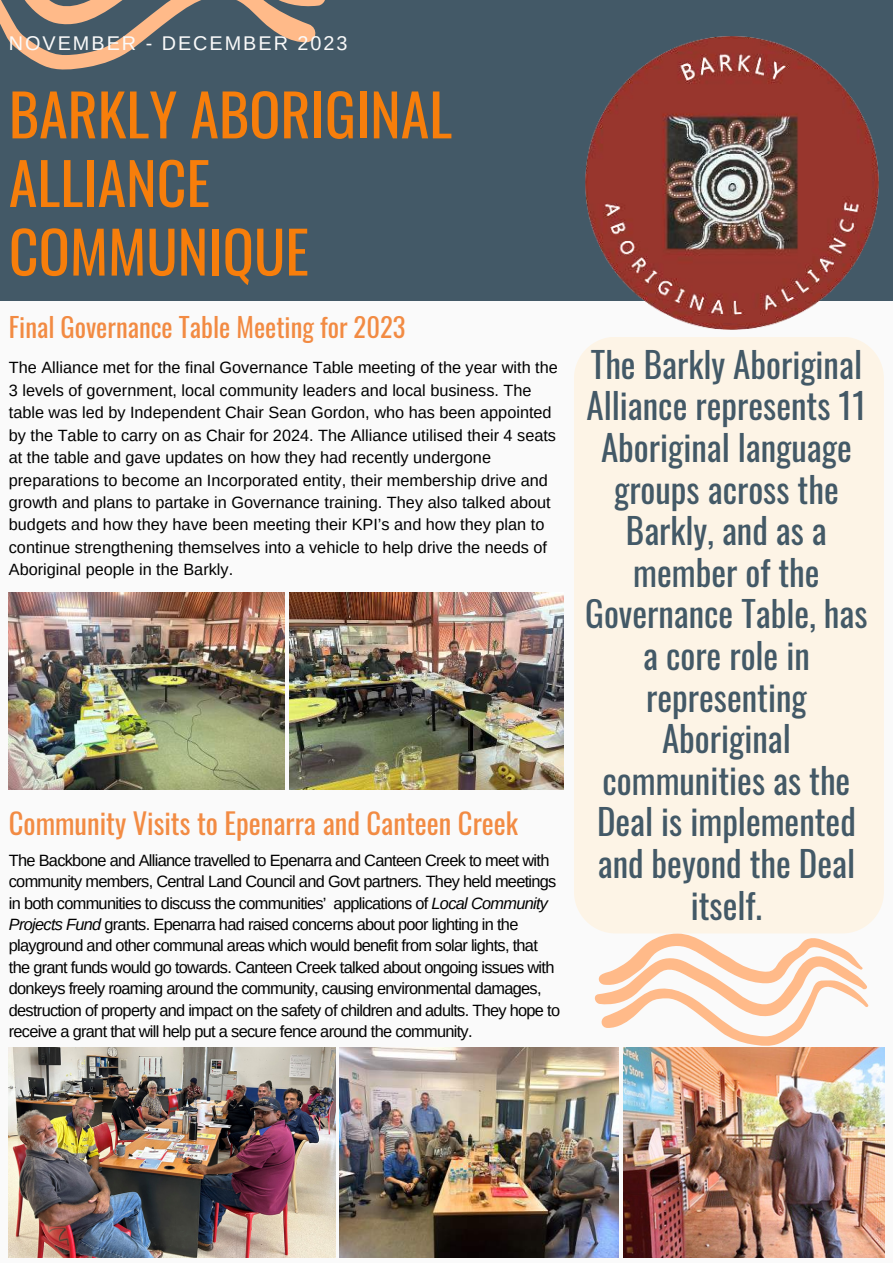
<style>
.page{position:relative;width:893px;height:1264px;background:#fff}
.page>*{position:absolute;margin:0;border:0;box-sizing:border-box;transform-origin:0 0}
.t1{font:57.9px/68.6px "Oswald";color:#f77e0b}
.t2{font:35.1px/41.5px "Oswald";color:#435967;text-align:center}
.t3{font:28.5px "Oswald";color:#f28b43}
.t4{font:26.55px "Oswald";color:#f28b43}
.t5{font:19.8px "Arimo";letter-spacing:.1em;color:#fafafa}
.t6{font:16.35px/21.3px "Arimo";letter-spacing:-.04em;color:#000}
.t7{font:16.35px/22.4px "Arimo";color:#000}
.s1{font-style:italic}
</style>
<div class="page">
<div style="left:0;top:0;width:892px;height:1262px;background:#fafafa"></div>
<div style="left:0;top:0;width:892px;height:301px;background:#435967"></div>
<img style="left:585px;top:36px;width:294px;height:294px">
<svg style="left:0;top:0;width:325px;height:70px"></svg>
<img style="left:9px;top:592px;width:275px;height:197px">
<img style="left:289px;top:592px;width:274px;height:197px">
<img style="left:9px;top:1047px;width:326px;height:210px">
<img style="left:340px;top:1047px;width:278px;height:210px">
<img style="left:623px;top:1047px;width:261px;height:210px">
<div style="left:574px;top:337px;width:309px;height:596px;background:#fdf4e6"></div>
<svg style="left:594px;top:933px;width:275px;height:113px"></svg>
<p class="t5" style="left:9px;top:31px;width:340px">NOVEMBER - DECEMBER 2023</p>
<h1 class="t1" style="left:9px;top:75px;width:445px">BARKLY ABORIGINAL<br>ALLIANCE<br>COMMUNIQUE</h1>
<h3 class="t4" style="left:9px;top:304px;width:398px">Final Governance Table Meeting for 2023</h3>
<p class="t7" style="left:9px;top:357px;width:550px">The Alliance met for the final Governance Table meeting of the year with the 3 levels of government, local community leaders and local business. The table was led by Independent Chair Sean Gordon, who has been appointed by the Table to carry on as Chair for 2024. The Alliance utilised their 4 seats at the table and gave updates on how they had recently undergone preparations to become an Incorporated entity, their membership drive and growth and plans to partake in Governance training. They also talked about budgets and how they have been meeting their KPI’s and how they plan to continue strengthening themselves into a vehicle to help drive the needs of Aboriginal people in the Barkly.</p>
<h3 class="t3" style="left:9px;top:797px;width:511px">Community Visits to Epenarra and Canteen Creek</h3>
<p class="t6" style="left:9px;top:849px;width:552px">The Backbone and Alliance travelled to Epenarra and Canteen Creek to meet with community members, Central Land Council and Govt partners. They held meetings in both communities to discuss the communities’ applications of <span class="s1">Local Community Projects Fund</span> grants. Epenarra had raised concerns about poor lighting in the playground and other communal areas which would benefit from solar lights, that the grant funds would go towards. Canteen Creek talked about ongoing issues with donkeys freely roaming around the community, causing environmental damages, destruction of property and impact on the safety of children and adults. They hope to receive a grant that will help put a secure fence around the community.</p>
<p class="t2" style="left:585px;top:340px;width:284px">The Barkly Aboriginal<br>Alliance represents 11<br>Aboriginal language groups across the<br>Barkly, and as a member of the<br>Governance Table, has a core role in representing<br>Aboriginal communities as the<br>Deal is implemented and beyond the Deal itself.</p>
</div>
